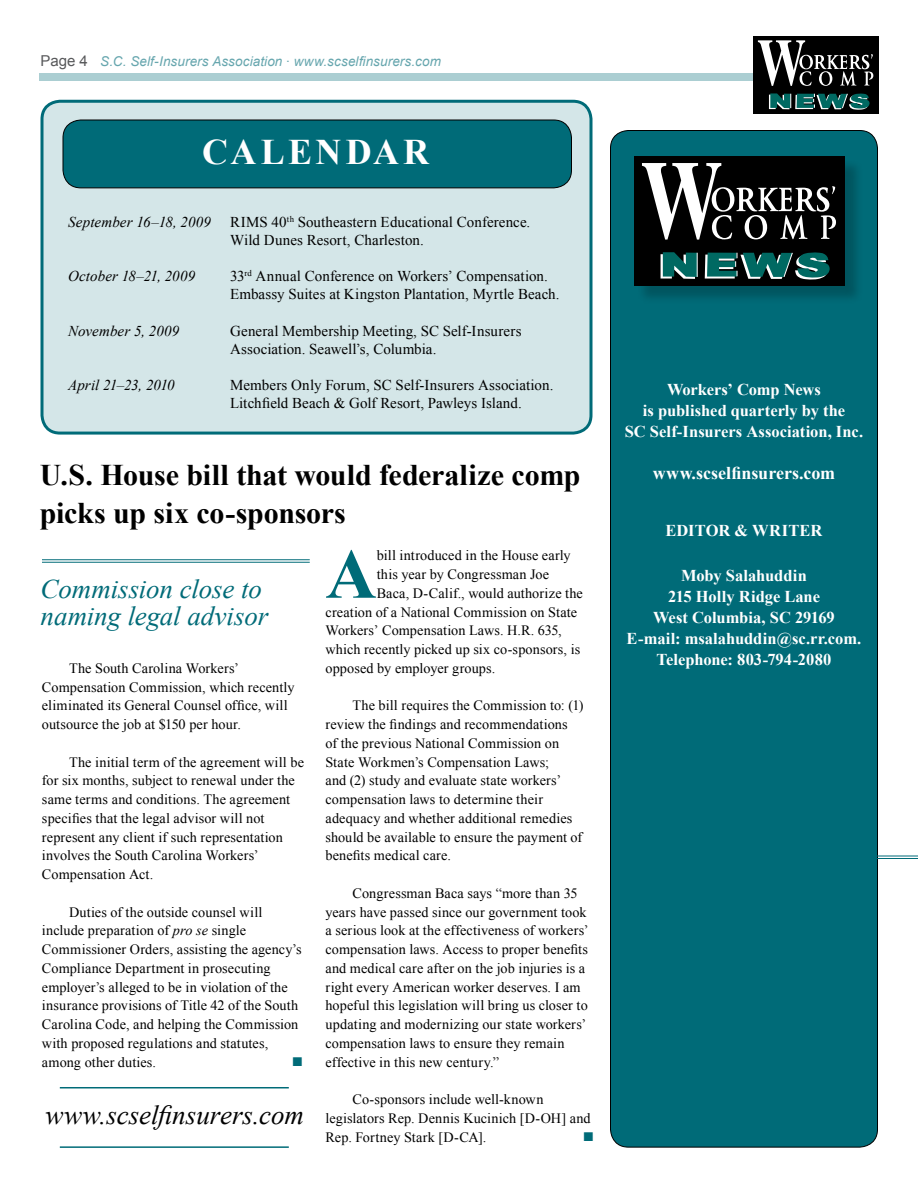
<style>
.page{position:relative;width:918px;height:1188px;background:#fff}
.page>*{position:absolute;margin:0;border:0;box-sizing:border-box;transform-origin:0 0}
.t1{font:700 70.95px "Times New Roman";color:#006b78}
.t2{font:700 36px "Times New Roman";letter-spacing:.095em;color:#fff}
.t3{font:700 30px/37.5px "Times New Roman";letter-spacing:-.005em;color:#000}
.t4{font:italic 27px/27px "Times New Roman";letter-spacing:-.005em;color:#006b78}
.t5{font:italic 27px "Times New Roman";color:#000}
.t6{font:700 18px "Times New Roman";letter-spacing:-.005em;color:#fff}
.t7{font:700 16.5px/21px "Times New Roman";color:#fff;text-align:center}
.t8{font:15px/18.1px "Times New Roman";letter-spacing:.005em;color:#000}
.t9{font:italic 15px "Times New Roman";letter-spacing:.005em;color:#000}
.t10{font:14.25px/18.8px "Times New Roman";letter-spacing:.005em;color:#000}
.t11{font:italic 13.5px "Arial";letter-spacing:.01em;color:#66a6ae}
.s1{font-style:normal;font-size:15px;color:#58595b}
.s2{font-style:italic}
</style>
<div class="page">
<div style="left:40px;top:73px;width:830px;height:8px;background:#abced2"></div>
<div style="left:753px;top:36px;width:125px;height:77px;background:#000"></div>
<svg style="left:758px;top:40px;width:115px;height:46px"></svg>
<svg style="left:769px;top:93px;width:101px;height:17px"></svg>
<hr style="left:42px;top:559px;width:268px;height:1px;background:#006b78">
<hr style="left:42px;top:562px;width:268px;height:1px;background:#006b78">
<hr style="left:60px;top:1087px;width:229px;height:1px;background:#006b78">
<hr style="left:60px;top:1146px;width:229px;height:2px;background:#006b78">
<div style="left:610px;top:130px;width:268px;height:1017px;background:#006b78;border-radius:18px"></div>
<div style="left:636px;top:158px;width:227px;height:146px;background:#000;opacity:.21"></div>
<div style="left:634px;top:156px;width:210px;height:129px;background:#000"></div>
<svg style="left:642px;top:163px;width:194px;height:77px"></svg>
<svg style="left:661px;top:252px;width:169px;height:28px"></svg>
<div style="left:42px;top:101px;width:549px;height:332px;background:#d4e6e8;border-radius:18px"></div>
<div style="left:40px;top:100px;width:552px;height:335px;border:3px solid #006b78;border-radius:18px"></div>
<div style="left:63px;top:120px;width:508px;height:68px;background:#006b78;border-radius:18px"></div>
<div style="left:63px;top:120px;width:509px;height:68px;border:1px solid #000;border-radius:18px"></div>
<hr style="left:723px;top:856px;width:195px;height:1px;background:#006b78">
<hr style="left:723px;top:858px;width:195px;height:1px;background:#006b78">
<p class="t11" style="left:40px;top:52px;width:402px"><span class="s1">Page 4</span> S.C. Self-Insurers Association · www.scselfinsurers.com</p>
<h2 class="t2" style="left:202px;top:127px;width:229px">CALENDAR</h2>
<p class="t9" style="left:68px;top:211px;width:144px">September 16–18, 2009</p>
<p class="t8" style="left:230px;top:212px;width:302px">RIMS 40<sup>th</sup> Southeastern Educational Conference.<br>Wild Dunes Resort, Charleston.</p>
<p class="t9" style="left:68px;top:266px;width:128px">October 18–21, 2009</p>
<p class="t8" style="left:230px;top:267px;width:331px">33<sup>rd</sup> Annual Conference on Workers’ Compensation.<br>Embassy Suites at Kingston Plantation, Myrtle Beach.</p>
<p class="t9" style="left:68px;top:320px;width:112px">November 5, 2009</p>
<p class="t8" style="left:230px;top:321px;width:293px">General Membership Meeting, SC Self-Insurers<br>Association. Seawell’s, Columbia.</p>
<p class="t9" style="left:68px;top:375px;width:108px">April 21–23, 2010</p>
<p class="t8" style="left:230px;top:376px;width:325px">Members Only Forum, SC Self-Insurers Association.<br>Litchfield Beach &amp; Golf Resort, Pawleys Island.</p>
<h3 class="t3" style="left:40px;top:456px;width:542px">U.S. House bill that would federalize comp picks up six co-sponsors</h3>
<h3 class="t4" style="left:41px;top:575px;width:229px">Commission close to naming legal advisor</h3>
<p class="t10" style="left:42px;top:658px;width:254px;text-indent:27px">The South Carolina Workers’ Compensation Commission, which recently eliminated its General Counsel office, will outsource the job at $150 per hour.</p>
<p class="t10" style="left:42px;top:752px;width:264px;text-indent:27px">The initial term of the agreement will be for six months, subject to renewal under the same terms and conditions. The agreement specifies that the legal advisor will not represent any client if such representation involves the South Carolina Workers’ Compensation Act.</p>
<p class="t10" style="left:42px;top:902px;width:261px;text-indent:27px">Duties of the outside counsel will include preparation of <span class="s2">pro se</span> single Commissioner Orders, assisting the agency’s Compliance Department in prosecuting employer’s alleged to be in violation of the insurance provisions of Title 42 of the South Carolina Code, and helping the Commission with proposed regulations and statutes, among other duties.</p>
<h3 class="t5" style="left:46px;top:1096px;width:260px">www.scselfinsurers.com</h3>
<h1 class="t1" style="left:326px;top:525px;width:53px">A</h1>
<p class="t10" style="left:377px;top:546px;width:196px">bill introduced in the House early</p>
<p class="t10" style="left:377px;top:565px;width:174px">this year by Congressman Joe</p>
<p class="t10" style="left:377px;top:583px;width:208px">Baca, D-Calif., would authorize the</p>
<p class="t10" style="left:326px;top:602px;width:253px">creation of a National Commission on State</p>
<p class="t10" style="left:326px;top:621px;width:238px">Workers’ Compensation Laws. H.R. 635,</p>
<p class="t10" style="left:326px;top:640px;width:256px">which recently picked up six co-sponsors, is</p>
<p class="t10" style="left:326px;top:658px;width:171px">opposed by employer groups.</p>
<p class="t10" style="left:326px;top:696px;width:259px;text-indent:27px">The bill requires the Commission to: (1) review the findings and recommendations<br>of the previous National Commission on State Workmen’s Compensation Laws;<br>and (2) study and evaluate state workers’ compensation laws to determine their adequacy and whether additional remedies should be available to ensure the payment of benefits medical care.</p>
<p class="t10" style="left:326px;top:883px;width:265px;text-indent:27px">Congressman Baca says “more than 35 years have passed since our government took a serious look at the effectiveness of workers’ compensation laws. Access to proper benefits and medical care after on the job injuries is a right every American worker deserves. I am hopeful this legislation will bring us closer to updating and modernizing our state workers’ compensation laws to ensure they remain effective in this new century.”</p>
<p class="t10" style="left:326px;top:1090px;width:267px;text-indent:27px">Co-sponsors include well-known legislators Rep. Dennis Kucinich [D-OH] and<br>Rep. Fortney Stark [D-CA].</p>
<p class="t7" style="left:625px;top:379px;width:240px">Workers’ Comp News<br>is published quarterly by the<br>SC Self-Insurers Association, Inc.</p>
<p class="t6" style="left:653px;top:461px;width:184px">www.scselfinsurers.com</p>
<p class="t7" style="left:666px;top:520px;width:158px">EDITOR &amp; WRITER</p>
<p class="t7" style="left:627px;top:565px;width:236px">Moby Salahuddin<br>215 Holly Ridge Lane<br>West Columbia, SC 29169<br>E-mail: msalahuddin@sc.rr.com.<br>Telephone: 803-794-2080</p>
</div>
